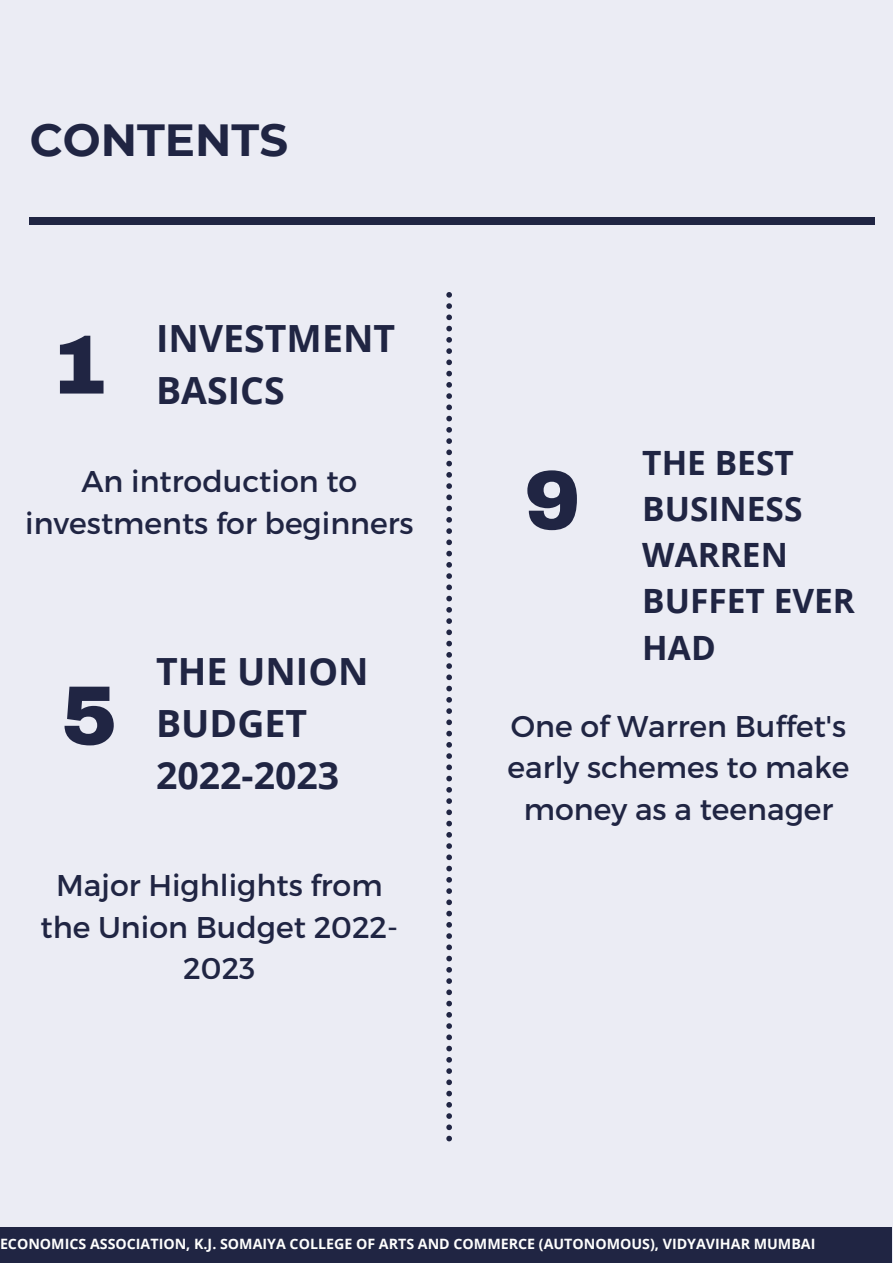
<style>
.page{position:relative;width:893px;height:1264px;background:#fff}
.page>*{position:absolute;margin:0;border:0;box-sizing:border-box;transform-origin:0 0}
.t1{font:900 83.85px "Archivo";color:#202543}
.t2{font:700 45px "Montserrat";color:#202543}
.t3{font:700 37.5px/51.8px "Open Sans";color:#202543}
.t4{font:700 33.45px/46.2px "Open Sans";color:#202543}
.t5{font:30px/41.5px "Montserrat";color:#202543;text-align:center}
.t6{font:700 14.25px "Open Sans";color:#fefefd}
</style>
<div class="page">
<div style="left:0;top:0;width:892px;height:1262px;background:#ebecf4"></div>
<div style="left:0;top:1227px;width:891px;height:35px;background:#202543"></div>
<div style="left:29px;top:218px;width:845px;height:6px;background:#202543"></div>
<svg style="left:446px;top:292px;width:6px;height:849px"></svg>
<h2 class="t2" style="left:30px;top:112px;width:259px">CONTENTS</h2>
<h1 class="t1" style="left:51px;top:320px;width:57px">1</h1>
<p class="t3" style="left:156px;top:311px;width:240px">INVESTMENT<br>BASICS</p>
<p class="t5" style="left:25px;top:459px;width:390px">An introduction to investments for beginners</p>
<h1 class="t1" style="left:61px;top:670px;width:57px">5</h1>
<p class="t3" style="left:156px;top:644px;width:214px">THE UNION<br>BUDGET<br>2022-2023</p>
<p class="t5" style="left:40px;top:863px;width:359px">Major Highlights from the Union Budget 2022-<br>2023</p>
<h1 class="t1" style="left:524px;top:455px;width:57px">9</h1>
<p class="t4" style="left:642px;top:438px;width:214px">THE BEST<br>BUSINESS<br>WARREN<br>BUFFET EVER<br>HAD</p>
<p class="t5" style="left:507px;top:703px;width:343px">One of Warren Buffet's early schemes to make money as a teenager</p>
<p class="t6" style="left:0;top:1233px;width:816px">ECONOMICS ASSOCIATION, K.J. SOMAIYA COLLEGE OF ARTS AND COMMERCE (AUTONOMOUS), VIDYAVIHAR MUMBAI</p>
</div>
